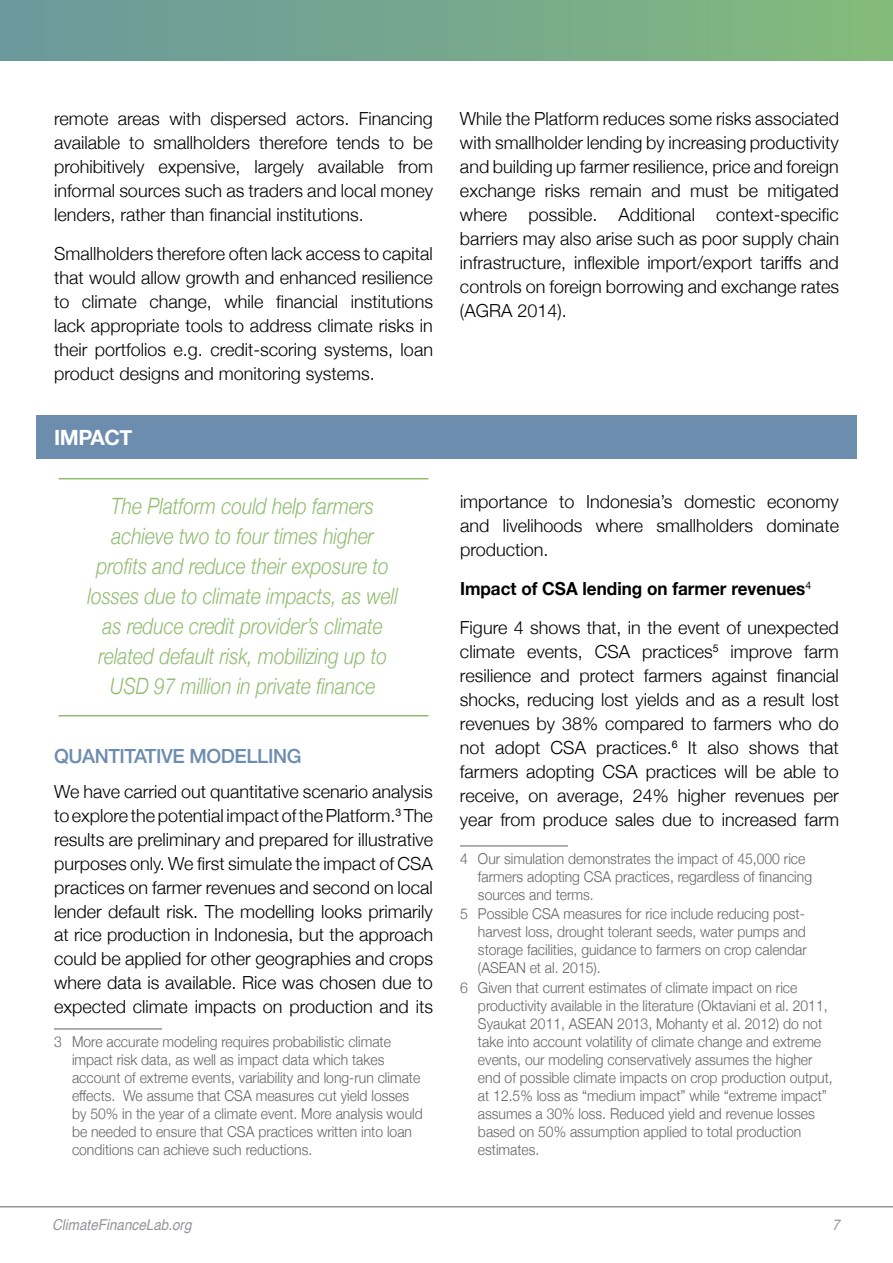
<style>
.page{position:relative;width:893px;height:1263px;background:#fff}
.page>*{position:absolute;margin:0;border:0;box-sizing:border-box;transform-origin:0 0}
.t1{font:italic 300 22.5px/30px "Helvetica Neue";color:#8fbc6f;text-align:center;scale:.85 1}
.t2{font:700 21px "Helvetica Neue";letter-spacing:-.02em;color:#fff}
.t3{font:500 19.5px "Helvetica Neue";letter-spacing:-.02em;color:#6c8dae}
.t4{font:300 18px/24px "Helvetica Neue";color:#000;text-align:justify}
.t5{font:300 15px/18px "Helvetica Neue";color:#636466;scale:.93 1}
.t6{font:italic 15px "Helvetica";color:#939597;scale:.9 1}
.s1{font-weight:700}
</style>
<div class="page">
<hr style="left:0;top:1206px;width:893px;height:1px;background:#939597">
<div style="left:36px;top:415px;width:821px;height:43px;background:#6c8dae"></div>
<hr style="left:59px;top:478px;width:369px;height:1px;background:#8fbc6f">
<hr style="left:59px;top:715px;width:369px;height:1px;background:#8fbc6f">
<hr style="left:54px;top:1028px;width:108px;height:2px;background:#939597">
<hr style="left:460px;top:845px;width:108px;height:2px;background:#939597">
<p class="t4" style="left:54px;top:108px;width:380px">remote areas with dispersed actors. Financing available to smallholders therefore tends to be prohibitively expensive, largely available from informal sources such as traders and local money lenders, rather than financial institutions.</p>
<p class="t4" style="left:54px;top:243px;width:380px">Smallholders therefore often lack access to capital that would allow growth and enhanced resilience to climate change, while financial institutions lack appropriate tools to address climate risks in their portfolios e.g. credit-scoring systems, loan product designs and monitoring systems.</p>
<p class="t2" style="left:54px;top:430px;width:80px">IMPACT</p>
<p class="t1" style="left:88px;top:493px;width:367px">The Platform could help farmers achieve two to four times higher profits and reduce their exposure to losses due to climate impacts, as well as reduce credit provider’s climate related default risk, mobilizing up to USD 97 million in private finance</p>
<p class="t3" style="left:54px;top:745px;width:249px">QUANTITATIVE MODELLING</p>
<p class="t4" style="left:54px;top:780px;width:380px">We have carried out quantitative scenario analysis to explore the potential impact of the Platform.<sup>3</sup> The results are preliminary and prepared for illustrative purposes only. We first simulate the impact of CSA practices on farmer revenues and second on local lender default risk. The modelling looks primarily at rice production in Indonesia, but the approach could be applied for other geographies and crops where data is available. Rice was chosen due to expected climate impacts on production and its</p>
<p class="t5" style="left:72px;top:1033px;width:379px;text-indent:-18px">3 More accurate modeling requires probabilistic climate impact risk data, as well as impact data which takes account of extreme events, variability and long-run climate effects. We assume that CSA measures cut yield losses by 50% in the year of a climate event. More analysis would be needed to ensure that CSA practices written into loan conditions can achieve such reductions.</p>
<p class="t4" style="left:460px;top:108px;width:381px">While the Platform reduces some risks associated with smallholder lending by increasing productivity and building up farmer resilience, price and foreign exchange risks remain and must be mitigated where possible. Additional context-specific barriers may also arise such as poor supply chain infrastructure, inflexible import/export tariffs and controls on foreign borrowing and exchange rates (AGRA 2014).</p>
<p class="t4" style="left:460px;top:490px;width:380px">importance to Indonesia’s domestic economy and livelihoods where smallholders dominate production.</p>
<p class="t4" style="left:460px;top:568px;width:380px;line-height:39px"><span class="s1">Impact of CSA lending on farmer revenues</span><sup>4<br></sup>Figure 4 shows that, in the event of unexpected</p>
<p class="t4" style="left:460px;top:640px;width:380px">climate events, CSA practices<sup>5</sup> improve farm resilience and protect farmers against financial shocks, reducing lost yields and as a result lost revenues by 38% compared to farmers who do not adopt CSA practices.<sup>6</sup> It also shows that farmers adopting CSA practices will be able to receive, on average, 24% higher revenues per year from produce sales due to increased farm</p>
<p class="t5" style="left:478px;top:848px;width:361px;text-indent:-18px">4 Our simulation demonstrates the impact of 45,000 rice farmers adopting CSA practices, regardless of financing sources and terms.</p>
<p class="t5" style="left:478px;top:906px;width:355px;text-indent:-18px">5 Possible CSA measures for rice include reducing post&shy;harvest loss, drought tolerant seeds, water pumps and storage facilities, guidance to farmers on crop calendar (ASEAN et al. 2015).</p>
<p class="t5" style="left:478px;top:979px;width:383px;text-indent:-18px">6 Given that current estimates of climate impact on rice productivity available in the literature (Oktaviani et al. 2011, Syaukat 2011, ASEAN 2013, Mohanty et al. 2012) do not take into account volatility of climate change and extreme events, our modeling conservatively assumes the higher end of possible climate impacts on crop production output, at 12.5% loss as “medium impact” while “extreme impact” assumes a 30% loss. Reduced yield and revenue losses based on 50% assumption applied to total production estimates.</p>
<p class="t6" style="left:52px;top:1218px;width:157px">ClimateFinanceLab.org</p>
<p class="t6" style="left:832px;top:1218px;width:10px">7</p>
</div>
